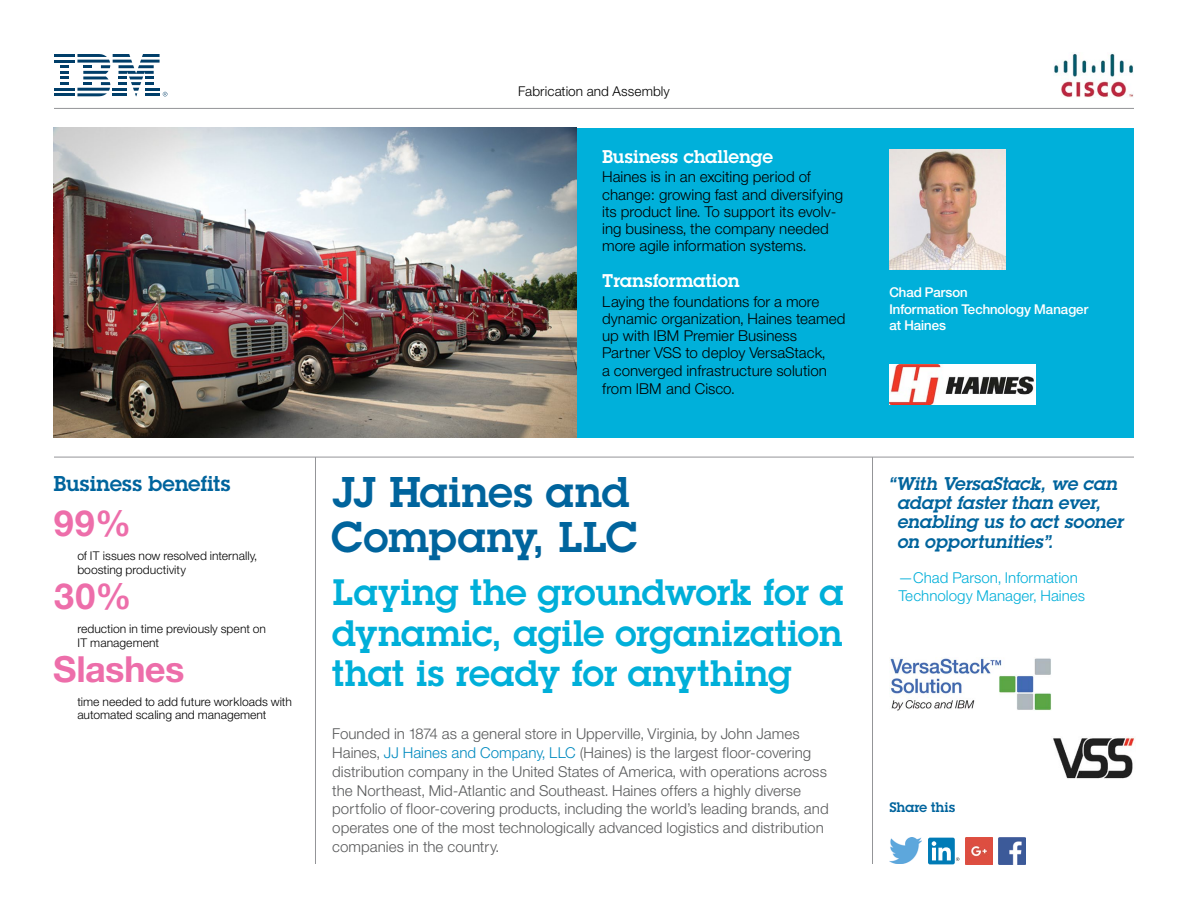
<style>
.page{position:relative;width:1188px;height:918px;background:#fff}
.page>*{position:absolute;margin:0;border:0;box-sizing:border-box;transform-origin:0 0}
.t1{font:42px/45px "Lubalin Demifor IBM";color:#00649d}
.t2{font:36px/40.5px "Lubalin Demifor IBM";color:#00afd9;text-align:justify}
.t3{font:36px "Helv Neue Boldfor IBM";color:#ed6eaa}
.t4{font:21px "Lubalin Demifor IBM";color:#00649d}
.t5{font:18px/19.5px "Lubalin Demi Italicfor IBM";color:#00649d}
.t6{font:18px "Lubalin Demifor IBM";color:#fff}
.t7{font:15px/18.8px "Helv Neue Lightfor IBM";color:#595a5b}
.t8{font:15px/17.2px "Helv Neue Lightfor IBM";color:#000}
.t9{font:15px/18px "Helv Neue Lightfor IBM";color:#00afd9}
.t10{font:13.5px/16.5px "Helv Neue Mediumfor IBM";color:#fff}
.t11{font:13.5px "Helv Neue Lightfor IBM";color:#000}
.t12{font:13.5px "Lubalin Demifor IBM";color:#00649d}
.t13{font:12px/13.5px "Helv Neue Lightfor IBM";color:#000}
.s1{color:#018abf}
</style>
<div class="page">
<hr style="left:315px;top:457px;width:1px;height:407px;background:#949598">
<hr style="left:872px;top:457px;width:1px;height:407px;background:#949598">
<hr style="left:54px;top:108px;width:1080px;height:1px;background:#949598">
<hr style="left:54px;top:457px;width:1080px;height:1px;background:#949598">
<div style="left:577px;top:128px;width:557px;height:310px;background:#00b0da"></div>
<hr style="left:54px;top:54px;width:21px;height:3px;background:#003e69">
<hr style="left:54px;top:60px;width:21px;height:3px;background:#003e69">
<hr style="left:54px;top:88px;width:21px;height:3px;background:#003e69">
<svg style="left:60px;top:65px;width:9px;height:20px"></svg>
<hr style="left:54px;top:93px;width:21px;height:3px;background:#003e69">
<svg style="left:77px;top:54px;width:90px;height:42px"></svg>
<img style="left:54px;top:128px;width:523px;height:310px">
<img style="left:890px;top:150px;width:115px;height:119px">
<img style="left:1054px;top:53px;width:80px;height:44px">
<img style="left:889px;top:838px;width:33px;height:26px">
<div style="left:928px;top:838px;width:27px;height:26px;background:#007bb6;border-radius:2px"></div>
<svg style="left:932px;top:841px;width:27px;height:20px"></svg>
<img style="left:966px;top:838px;width:27px;height:26px">
<img style="left:999px;top:838px;width:27px;height:27px">
<img style="left:890px;top:364px;width:145px;height:41px">
<img style="left:1053px;top:737px;width:82px;height:42px">
<img style="left:890px;top:657px;width:161px;height:54px">
<h2 class="t4" style="left:54px;top:470px;width:179px">Business benefits</h2>
<h3 class="t3" style="left:54px;top:500px;width:79px">99%</h3>
<p class="t13" style="left:77px;top:549px;width:181px">of IT issues now resolved internally, boosting productivity</p>
<h3 class="t3" style="left:54px;top:573px;width:79px">30%</h3>
<p class="t13" style="left:77px;top:622px;width:190px">reduction in time previously spent on<br>IT management</p>
<h3 class="t3" style="left:54px;top:646px;width:132px">Slashes</h3>
<p class="t13" style="left:77px;top:695px;width:216px">time needed to add future workloads with automated scaling and management</p>
<p class="t11" style="left:518px;top:83px;width:153px">Fabrication and Assembly</p>
<h2 class="t6" style="left:602px;top:144px;width:172px">Business challenge</h2>
<p class="t8" style="left:602px;top:168px;width:243px">Haines is in an exciting period of change: growing fast and diversifying its product line. To support its evolv&shy;ing business, the company needed more agile information systems.</p>
<h2 class="t6" style="left:602px;top:268px;width:139px">Transformation</h2>
<p class="t8" style="left:602px;top:292px;width:245px">Laying the foundations for a more dynamic organization, Haines teamed up with IBM Premier Business Partner VSS to deploy VersaStack,<br>a converged infrastructure solution</p>
<p class="t8" style="left:602px;top:380px;width:134px">from IBM and Cisco.</p>
<h1 class="t1" style="left:333px;top:469px;width:306px">JJ Haines and<br>Company, LLC</h1>
<h2 class="t2" style="left:333px;top:571px;width:513px">Laying the groundwork for a dynamic, agile organization that is ready for anything</h2>
<p class="t7" style="left:332px;top:724px;width:498px">Founded in 1874 as a general store in Upperville, Virginia, by John James Haines, <span class="s1">JJ Haines and Company, LLC</span> (Haines) is the largest floor-covering distribution company in the United States of America, with operations across the Northeast, Mid-Atlantic and Southeast. Haines offers a highly diverse portfolio of floor-covering products, including the world’s leading brands, and operates one of the most technologically advanced logistics and distribution companies in the country.</p>
<p class="t10" style="left:890px;top:284px;width:200px">Chad Parson<br>Information Technology Manager at Haines</p>
<p class="t5" style="left:898px;top:473px;width:227px;text-indent:-8px">“With VersaStack, we can adapt faster than ever, enabling us to act sooner on opportunities”.</p>
<p class="t9" style="left:898px;top:568px;width:189px">—Chad Parson, Information<br>Technology Manager, Haines</p>
<p class="t12" style="left:890px;top:798px;width:67px">Share this</p>
</div>
